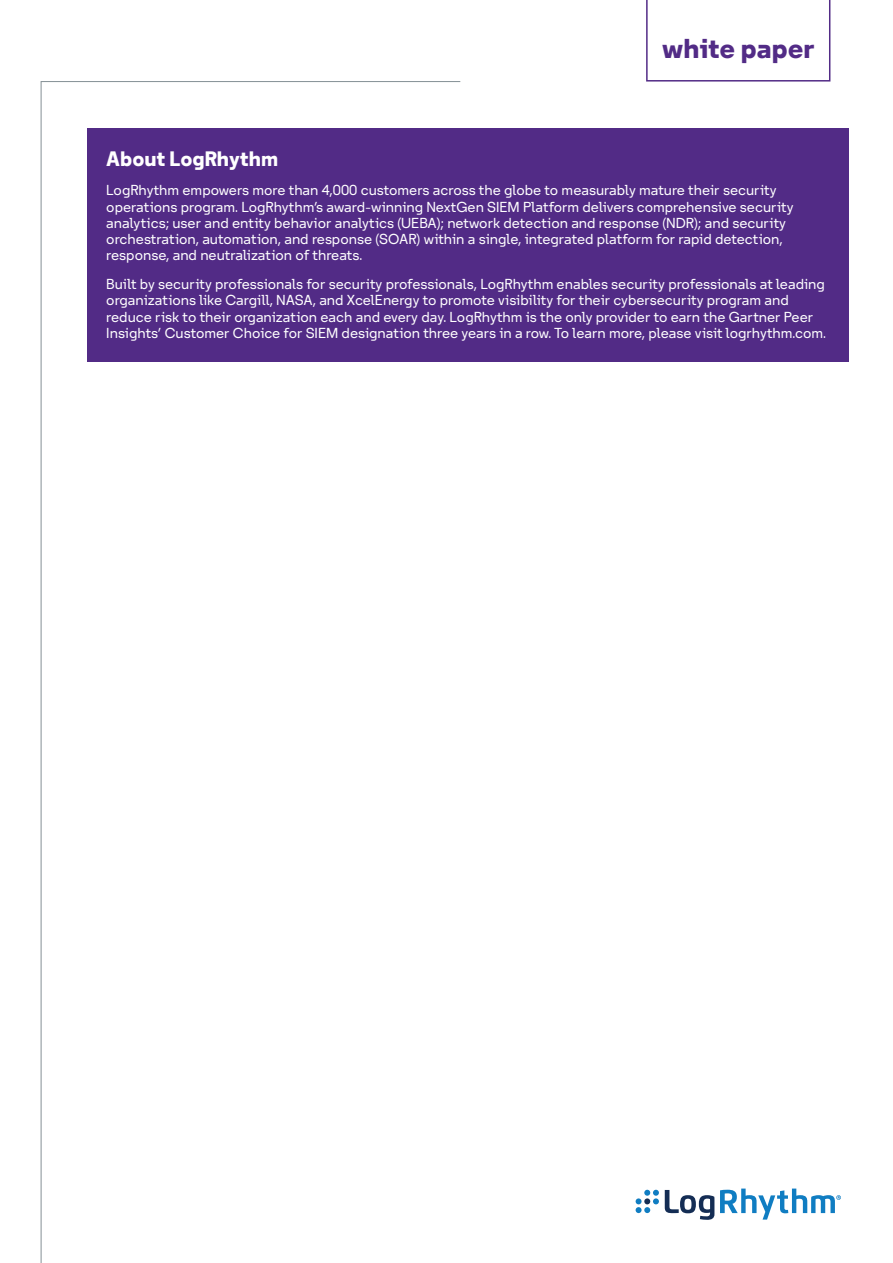
<style>
.page{position:relative;width:893px;height:1263px;background:#fff}
.page>*{position:absolute;margin:0;border:0;box-sizing:border-box;transform-origin:0 0}
.t1{font:700 25.5px "STC";color:#522b86}
.t2{font:700 19.5px "STC";color:#fff}
.t3{font:13.5px/16.2px "STC";color:#fff}
</style>
<div class="page">
<svg style="left:646px;top:0;width:184px;height:82px"></svg>
<svg style="left:40px;top:81px;width:421px;height:1182px"></svg>
<svg style="left:665px;top:1190px;width:49px;height:30px"></svg>
<svg style="left:636px;top:1190px;width:23px;height:23px"></svg>
<svg style="left:720px;top:1188px;width:121px;height:31px"></svg>
<div style="left:87px;top:128px;width:761px;height:233px;background:#522b86"></div>
<h1 class="t1" style="left:662px;top:32px;width:154px">white paper</h1>
<h2 class="t2" style="left:106px;top:147px;width:173px">About LogRhythm</h2>
<p class="t3" style="left:106px;top:183px;width:689px">LogRhythm empowers more than 4,000 customers across the globe to measurably mature their security operations program. LogRhythm’s award-winning NextGen SIEM Platform delivers comprehensive security analytics; user and entity behavior analytics (UEBA); network detection and response (NDR); and security orchestration, automation, and response (SOAR) within a single, integrated platform for rapid detection, response, and neutralization of threats.</p>
<p class="t3" style="left:106px;top:277px;width:721px">Built by security professionals for security professionals, LogRhythm enables security professionals at leading organizations like Cargill, NASA, and XcelEnergy to promote visibility for their cybersecurity program and reduce risk to their organization each and every day. LogRhythm is the only provider to earn the Gartner Peer Insights’ Customer Choice for SIEM designation three years in a row. To learn more, please visit logrhythm.com.</p>
</div>
